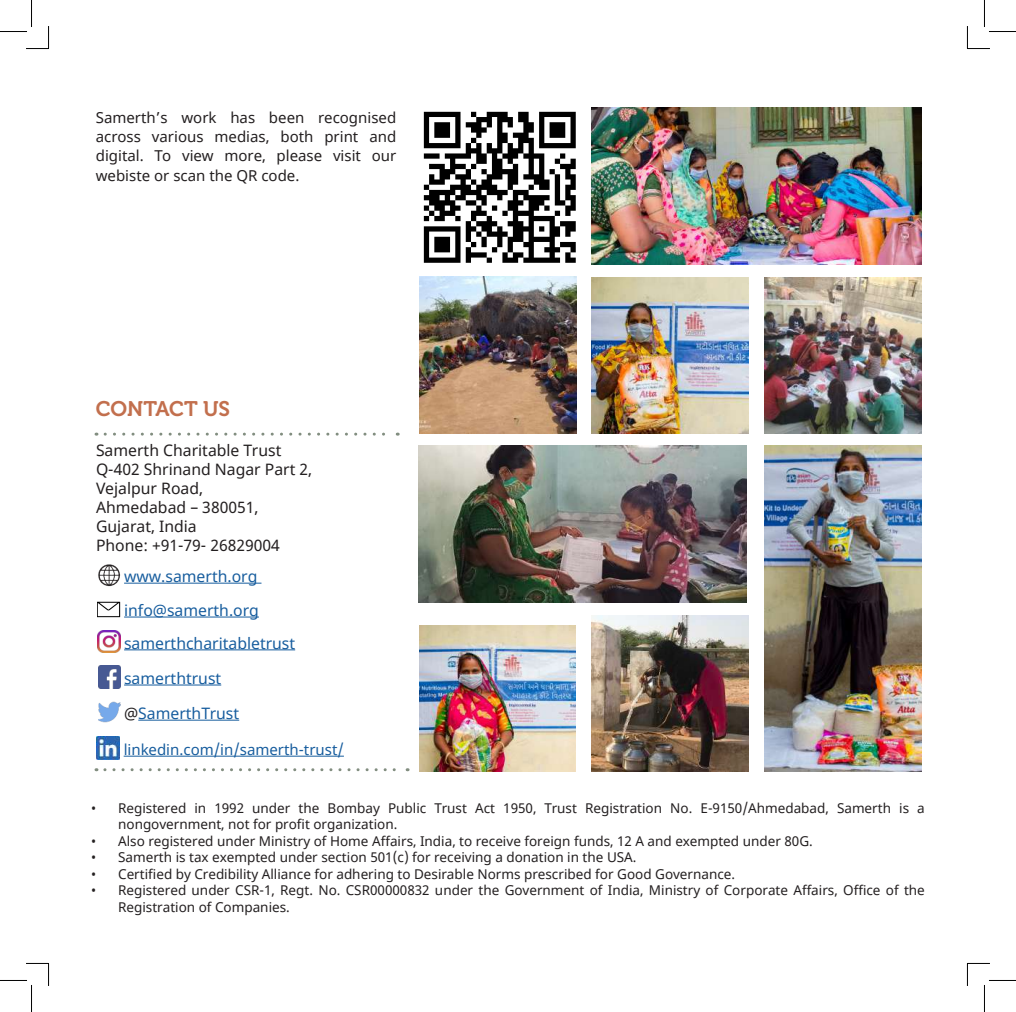
<style>
.page{position:relative;width:1016px;height:1012px;background:#fff}
.page>*{position:absolute;margin:0;border:0;box-sizing:border-box;transform-origin:0 0}
.t1{font:21px "Museo 700";color:#c26f4d}
.t2{font:15.75px/19px "Noto Sans";color:#231f20}
.t3{font:15.75px "Noto Sans";color:#175d9e}
.t4{font:15px/19px "Noto Sans";color:#231f20;text-align:justify}
.t5{font:15px "Noto Sans";color:#175d9e}
.t6{font:13.5px/16.5px "Noto Sans";color:#231f20}
.s1{color:#231f20}
</style>
<div class="page">
<img style="left:423px;top:111px;width:153px;height:152px">
<img style="left:591px;top:107px;width:330px;height:157px">
<img style="left:418px;top:445px;width:328px;height:157px">
<img style="left:419px;top:276px;width:157px;height:157px">
<img style="left:591px;top:277px;width:157px;height:156px">
<img style="left:764px;top:277px;width:156px;height:156px">
<img style="left:764px;top:445px;width:156px;height:326px">
<img style="left:591px;top:615px;width:157px;height:156px">
<img style="left:419px;top:625px;width:156px;height:146px">
<hr style="left:124px;top:649px;width:171px;height:1px;background:#175d9e">
<img style="left:98px;top:630px;width:22px;height:22px">
<hr style="left:124px;top:582px;width:137px;height:1px;background:#175d9e">
<img style="left:98px;top:564px;width:22px;height:22px">
<hr style="left:124px;top:684px;width:97px;height:1px;background:#175d9e">
<img style="left:98px;top:665px;width:23px;height:23px">
<hr style="left:124px;top:616px;width:135px;height:1px;background:#175d9e">
<img style="left:98px;top:601px;width:22px;height:16px">
<hr style="left:138px;top:719px;width:101px;height:1px;background:#175d9e">
<img style="left:98px;top:701px;width:23px;height:22px">
<svg style="left:105px;top:432px;width:293px;height:3px"></svg>
<svg style="left:105px;top:768px;width:303px;height:3px"></svg>
<hr style="left:124px;top:755px;width:220px;height:1px;background:#175d9e">
<img style="left:97px;top:736px;width:23px;height:22px">
<svg style="left:0;top:0;width:49px;height:49px"></svg>
<svg style="left:0;top:962px;width:49px;height:49px"></svg>
<svg style="left:966px;top:0;width:49px;height:49px"></svg>
<svg style="left:966px;top:962px;width:49px;height:49px"></svg>
<p class="t4" style="left:96px;top:109px;width:302px">Samerth’s work has been recognised across various medias, both print and digital. To view more, please visit our webiste or scan the QR code.</p>
<h1 class="t1" style="left:96px;top:397px;width:136px">CONTACT US</h1>
<p class="t2" style="left:96px;top:441px;width:218px">Samerth Charitable Trust<br>Q-402 Shrinand Nagar Part 2,<br>Vejalpur Road,<br>Ahmedabad – 380051,<br>Gujarat, India<br>Phone: +91-79- 26829004</p>
<p class="t3" style="left:124px;top:565px;width:135px">www.samerth.org</p>
<p class="t3" style="left:124px;top:599px;width:136px">info@samerth.org</p>
<p class="t3" style="left:124px;top:632px;width:172px">samerthcharitabletrust</p>
<p class="t3" style="left:124px;top:667px;width:99px">samerthtrust</p>
<p class="t3" style="left:124px;top:702px;width:117px"><span class="s1">@</span>SamerthTrust</p>
<p class="t5" style="left:124px;top:739px;width:222px">linkedin.com/in/samerth-trust/</p>
<p class="t6" style="left:118px;top:799px;width:807px;text-indent:-27px">• Registered in 1992 under the Bombay Public Trust Act 1950, Trust Registration No. E-9150/Ahmedabad, Samerth is a nongovernment, not for profit organization.</p>
<p class="t6" style="left:91px;top:832px;width:723px">• Also registered under Ministry of Home Affairs, India, to receive foreign funds, 12 A and exempted under 80G.</p>
<p class="t6" style="left:91px;top:849px;width:546px">• Samerth is tax exempted under section 501(c) for receiving a donation in the USA.</p>
<p class="t6" style="left:91px;top:865px;width:645px">• Certified by Credibility Alliance for adhering to Desirable Norms prescribed for Good Governance.</p>
<p class="t6" style="left:118px;top:882px;width:807px;text-indent:-27px">• Registered under CSR-1, Regt. No. CSR00000832 under the Government of India, Ministry of Corporate Affairs, Office of the<br>Registration of Companies.</p>
</div>
